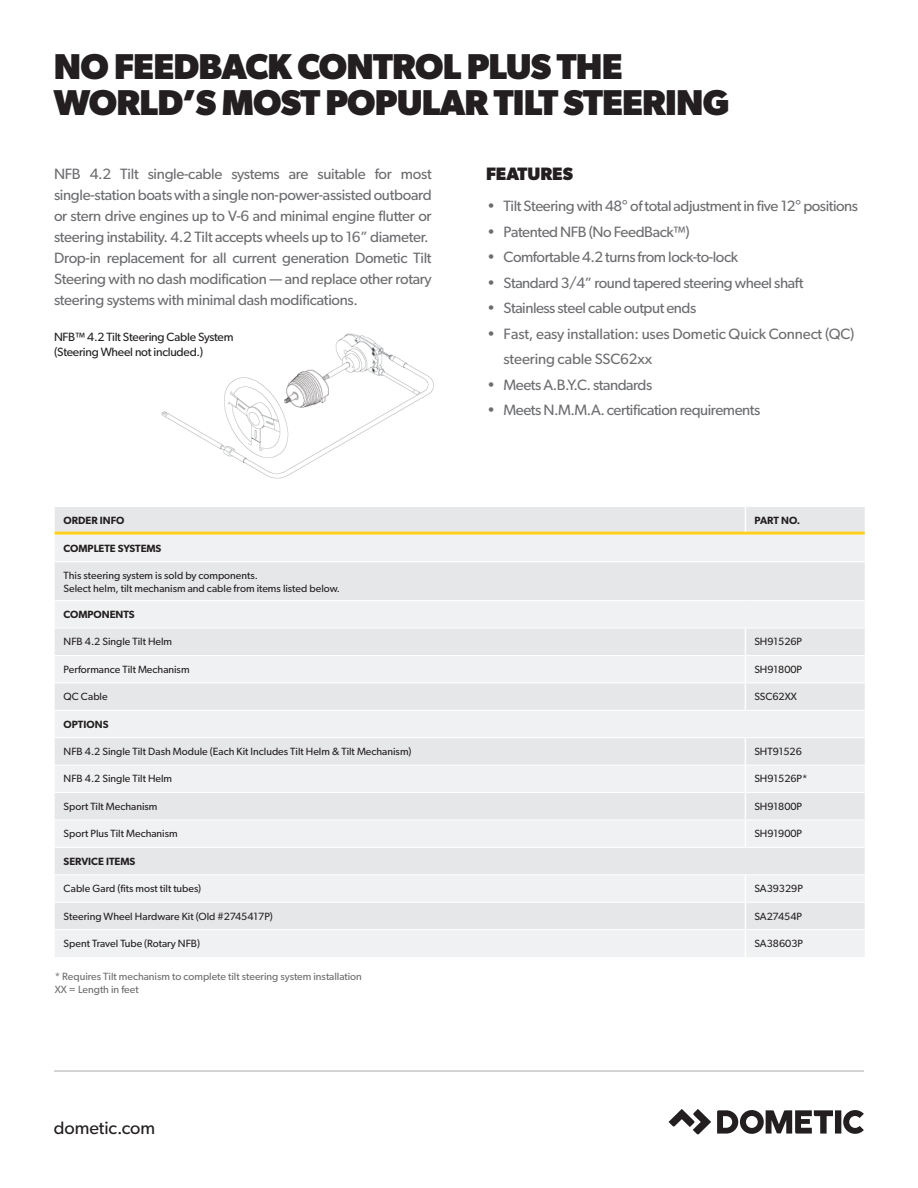
<style>
.page{position:relative;width:918px;height:1188px;background:#fff}
.page>*{position:absolute;margin:0;border:0;box-sizing:border-box;transform-origin:0 0}
.t1{font:700 36px/36px "Gibson";letter-spacing:-.02em;color:#231f20}
.t2{font:18px "Gibson";letter-spacing:-.005em;color:#231f20}
.t3{font:700 18px "Gibson";color:#231f20}
.t4{font:15px/21px "Gibson";letter-spacing:-.025em;color:#6c6d70;text-align:justify}
.t5{font:12px "Gibson";letter-spacing:-.02em;color:#231f20}
.t6{font:10.5px/12.6px "Gibson";color:#231f20}
.t7{font:10.5px "Gibson";color:#6c6d70}
.t8{font:600 10.5px "Gibson";color:#231f20}
</style>
<div class="page">
<hr style="left:54px;top:1071px;width:810px;height:1px;background:#a8a9ad">
<div style="left:55px;top:507px;width:810px;height:25px;background:#e6e7e9"></div>
<svg style="left:55px;top:535px;width:810px;height:422px;fill:#f0f1f2"></svg>
<svg style="left:745px;top:507px;width:1px;height:25px"></svg>
<svg style="left:745px;top:629px;width:1px;height:81px"></svg>
<svg style="left:745px;top:738px;width:1px;height:109px"></svg>
<svg style="left:745px;top:875px;width:1px;height:82px"></svg>
<hr style="left:55px;top:561px;width:690px;height:1px;background:#fff">
<hr style="left:745px;top:561px;width:120px;height:1px;background:#fff">
<hr style="left:55px;top:600px;width:690px;height:1px;background:#fff">
<hr style="left:745px;top:600px;width:120px;height:1px;background:#fff">
<hr style="left:55px;top:628px;width:690px;height:1px;background:#fff">
<hr style="left:745px;top:628px;width:120px;height:1px;background:#fff">
<hr style="left:55px;top:655px;width:690px;height:1px;background:#fff">
<hr style="left:745px;top:655px;width:120px;height:1px;background:#fff">
<hr style="left:55px;top:683px;width:690px;height:1px;background:#fff">
<hr style="left:745px;top:683px;width:120px;height:1px;background:#fff">
<hr style="left:55px;top:710px;width:690px;height:1px;background:#fff">
<hr style="left:745px;top:710px;width:120px;height:1px;background:#fff">
<hr style="left:55px;top:737px;width:690px;height:1px;background:#fff">
<hr style="left:745px;top:737px;width:120px;height:1px;background:#fff">
<hr style="left:55px;top:765px;width:690px;height:1px;background:#fff">
<hr style="left:745px;top:765px;width:120px;height:1px;background:#fff">
<hr style="left:55px;top:792px;width:690px;height:1px;background:#fff">
<hr style="left:745px;top:792px;width:120px;height:1px;background:#fff">
<hr style="left:55px;top:820px;width:690px;height:1px;background:#fff">
<hr style="left:745px;top:820px;width:120px;height:1px;background:#fff">
<hr style="left:55px;top:847px;width:690px;height:1px;background:#fff">
<hr style="left:745px;top:847px;width:120px;height:1px;background:#fff">
<hr style="left:55px;top:874px;width:690px;height:1px;background:#fff">
<hr style="left:745px;top:874px;width:120px;height:1px;background:#fff">
<hr style="left:55px;top:902px;width:690px;height:1px;background:#fff">
<hr style="left:745px;top:902px;width:120px;height:1px;background:#fff">
<hr style="left:55px;top:929px;width:690px;height:1px;background:#fff">
<hr style="left:745px;top:929px;width:120px;height:1px;background:#fff">
<hr style="left:55px;top:532px;width:810px;height:3px;background:#fed01c">
<img style="left:161px;top:333px;width:273px;height:146px">
<svg style="left:669px;top:1109px;width:42px;height:26px"></svg>
<svg style="left:717px;top:1110px;width:147px;height:24px"></svg>
<p class="t1" style="left:54px;top:48px;width:677px">NO FEEDBACK CONTROL PLUS THE<br>WORLD’S MOST POPULAR TILT STEERING</p>
<p class="t4" style="left:54px;top:163px;width:379px">NFB 4.2 Tilt single-cable systems are suitable for most</p>
<p class="t3" style="left:486px;top:163px;width:88px">FEATURES</p>
<p class="t4" style="left:54px;top:184px;width:379px">single-station boats with a single non-power-assisted outboard or stern drive engines up to V-6 and minimal engine flutter or steering instability. 4.2 Tilt accepts wheels up to 16” diameter.</p>
<p class="t4" style="left:54px;top:247px;width:379px">Drop-in replacement for all current generation Dometic Tilt Steering with no dash modification — and replace other rotary steering systems with minimal dash modifications.</p>
<p class="t4" style="left:487px;top:196px;width:373px">• Tilt Steering with 48° of total adjustment in five 12° positions</p>
<p class="t4" style="left:487px;top:221px;width:204px">• Patented NFB (No FeedBack™)</p>
<p class="t4" style="left:487px;top:247px;width:253px">• Comfortable 4.2 turns from lock-to-lock</p>
<p class="t4" style="left:487px;top:272px;width:318px">• Standard 3/4” round tapered steering wheel shaft</p>
<p class="t4" style="left:487px;top:298px;width:211px">• Stainless steel cable output ends</p>
<p class="t4" style="left:504px;top:321px;width:352px;line-height:25.5px;text-indent:-16px">• Fast, easy installation: uses Dometic Quick Connect (QC) steering cable SSC62xx</p>
<p class="t4" style="left:487px;top:374px;width:167px">• Meets A.B.Y.C. standards</p>
<p class="t4" style="left:487px;top:400px;width:275px">• Meets N.M.M.A. certification requirements</p>
<p class="t5" style="left:54px;top:329px;width:181px">NFB™ 4.2 Tilt Steering Cable System</p>
<p class="t5" style="left:54px;top:344px;width:151px">(Steering Wheel not included.)</p>
<p class="t8" style="left:64px;top:514px;width:62px">ORDER INFO</p>
<p class="t8" style="left:754px;top:514px;width:47px">PART NO.</p>
<p class="t8" style="left:64px;top:542px;width:99px">COMPLETE SYSTEMS</p>
<p class="t6" style="left:64px;top:569px;width:278px">This steering system is sold by components.<br>Select helm, tilt mechanism and cable from items listed below.</p>
<p class="t8" style="left:64px;top:608px;width:73px">COMPONENTS</p>
<p class="t6" style="left:64px;top:635px;width:110px">NFB 4.2 Single Tilt Helm</p>
<p class="t6" style="left:754px;top:635px;width:49px">SH91526P</p>
<p class="t6" style="left:64px;top:663px;width:127px">Performance Tilt Mechanism</p>
<p class="t6" style="left:754px;top:663px;width:49px">SH91800P</p>
<p class="t6" style="left:64px;top:690px;width:46px">QC Cable</p>
<p class="t6" style="left:754px;top:690px;width:44px">SSC62XX</p>
<p class="t8" style="left:64px;top:718px;width:46px">OPTIONS</p>
<p class="t6" style="left:64px;top:745px;width:349px">NFB 4.2 Single Tilt Dash Module (Each Kit Includes Tilt Helm &amp; Tilt Mechanism)</p>
<p class="t6" style="left:754px;top:745px;width:49px">SHT91526</p>
<p class="t6" style="left:64px;top:772px;width:110px">NFB 4.2 Single Tilt Helm</p>
<p class="t6" style="left:754px;top:772px;width:55px">SH91526P*</p>
<p class="t6" style="left:64px;top:800px;width:95px">Sport Tilt Mechanism</p>
<p class="t6" style="left:754px;top:800px;width:49px">SH91800P</p>
<p class="t6" style="left:64px;top:827px;width:116px">Sport Plus Tilt Mechanism</p>
<p class="t6" style="left:754px;top:827px;width:49px">SH91900P</p>
<p class="t8" style="left:64px;top:855px;width:73px">SERVICE ITEMS</p>
<p class="t6" style="left:64px;top:882px;width:139px">Cable Gard (fits most tilt tubes)</p>
<p class="t6" style="left:754px;top:882px;width:50px">SA39329P</p>
<p class="t6" style="left:64px;top:909px;width:211px">Steering Wheel Hardware Kit (Old #2745417P)</p>
<p class="t6" style="left:754px;top:909px;width:49px">SA27454P</p>
<p class="t6" style="left:64px;top:937px;width:138px">Spent Travel Tube (Rotary NFB)</p>
<p class="t6" style="left:754px;top:937px;width:50px">SA38603P</p>
<p class="t7" style="left:55px;top:970px;width:309px">* Requires Tilt mechanism to complete tilt steering system installation</p>
<p class="t7" style="left:55px;top:983px;width:85px">XX = Length in feet</p>
<p class="t2" style="left:54px;top:1117px;width:103px">dometic.com</p>
</div>
